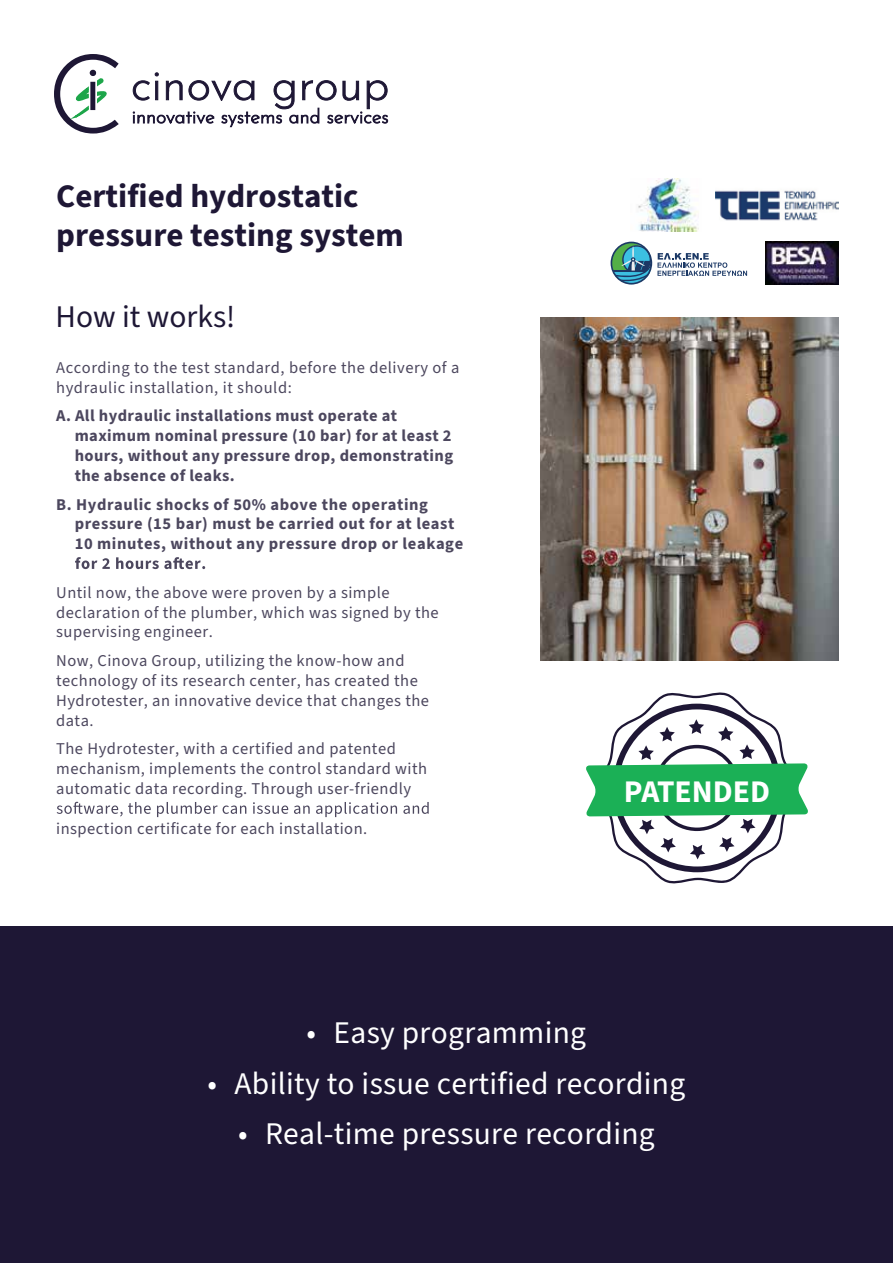
<style>
.page{position:relative;width:893px;height:1263px;background:#fff}
.page>*{position:absolute;margin:0;border:0;box-sizing:border-box;transform-origin:0 0}
.t1{font:700 33px/39px "Source Sans 3";color:#1e1735}
.t2{font:31.5px "Source Sans 3";letter-spacing:.01em;color:#fff}
.t3{font:31.5px "Source Sans 3";color:#1e1735}
.t4{font:700 31.5px "Source Sans 3";color:#fff}
.t5{font:16.5px/19.8px "Source Sans 3";letter-spacing:.03em;color:#4c475e}
.t6{font:700 16.5px/19.8px "Source Sans 3";letter-spacing:.025em;color:#4c475e}
</style>
<div class="page">
<div style="left:0;top:926px;width:893px;height:337px;background:#1e1735"></div>
<svg style="left:586px;top:692px;width:222px;height:192px"></svg>
<img style="left:540px;top:317px;width:299px;height:343px">
<img style="left:638px;top:178px;width:61px;height:54px">
<img style="left:765px;top:242px;width:74px;height:43px">
<img style="left:715px;top:190px;width:124px;height:31px">
<svg style="left:132px;top:72px;width:256px;height:55px"></svg>
<svg style="left:54px;top:54px;width:65px;height:80px"></svg>
<svg style="left:610px;top:241px;width:137px;height:44px"></svg>
<svg style="left:75px;top:557px;width:130px;height:12px"></svg>
<svg style="left:57px;top:802px;width:372px;height:15px"></svg>
<h1 class="t1" style="left:56px;top:177px;width:349px">Certified hydrostatic pressure testing system</h1>
<h2 class="t3" style="left:55px;top:297px;width:181px">How it works!</h2>
<p class="t5" style="left:56px;top:357px;width:405px">According to the test standard, before the delivery of a hydraulic installation, it should:</p>
<p class="t6" style="left:75px;top:406px;width:380px;text-indent:-19px">A. All hydraulic installations must operate at maximum nominal pressure (10 bar) for at least 2 hours, without any pressure drop, demonstrating the absence of leaks.</p>
<p class="t6" style="left:75px;top:494px;width:390px;text-indent:-19px">B. Hydraulic shocks of 50% above the operating pressure (15 bar) must be carried out for at least<br>10 minutes, without any pressure drop or leakage</p>
<p class="t5" style="left:56px;top:582px;width:384px">Until now, the above were proven by a simple declaration of the plumber, which was signed by the supervising engineer.</p>
<p class="t5" style="left:56px;top:651px;width:374px">Now, Cinova Group, utilizing the know-how and technology of its research center, has created the Hydrotester, an innovative device that changes the data.</p>
<p class="t5" style="left:56px;top:739px;width:372px">The Hydrotester, with a certified and patented mechanism, implements the control standard with automatic data recording. Through user-friendly</p>
<p class="t5" style="left:56px;top:818px;width:313px">inspection certificate for each installation.</p>
<h2 class="t4" style="left:624px;top:771px;width:148px">PATENDED</h2>
<h2 class="t2" style="left:307px;top:1013px;width:281px">• Easy programming</h2>
<h2 class="t2" style="left:207px;top:1064px;width:479px">• Ability to issue certified recording</h2>
<h2 class="t2" style="left:238px;top:1114px;width:418px">• Real-time pressure recording</h2>
</div>
